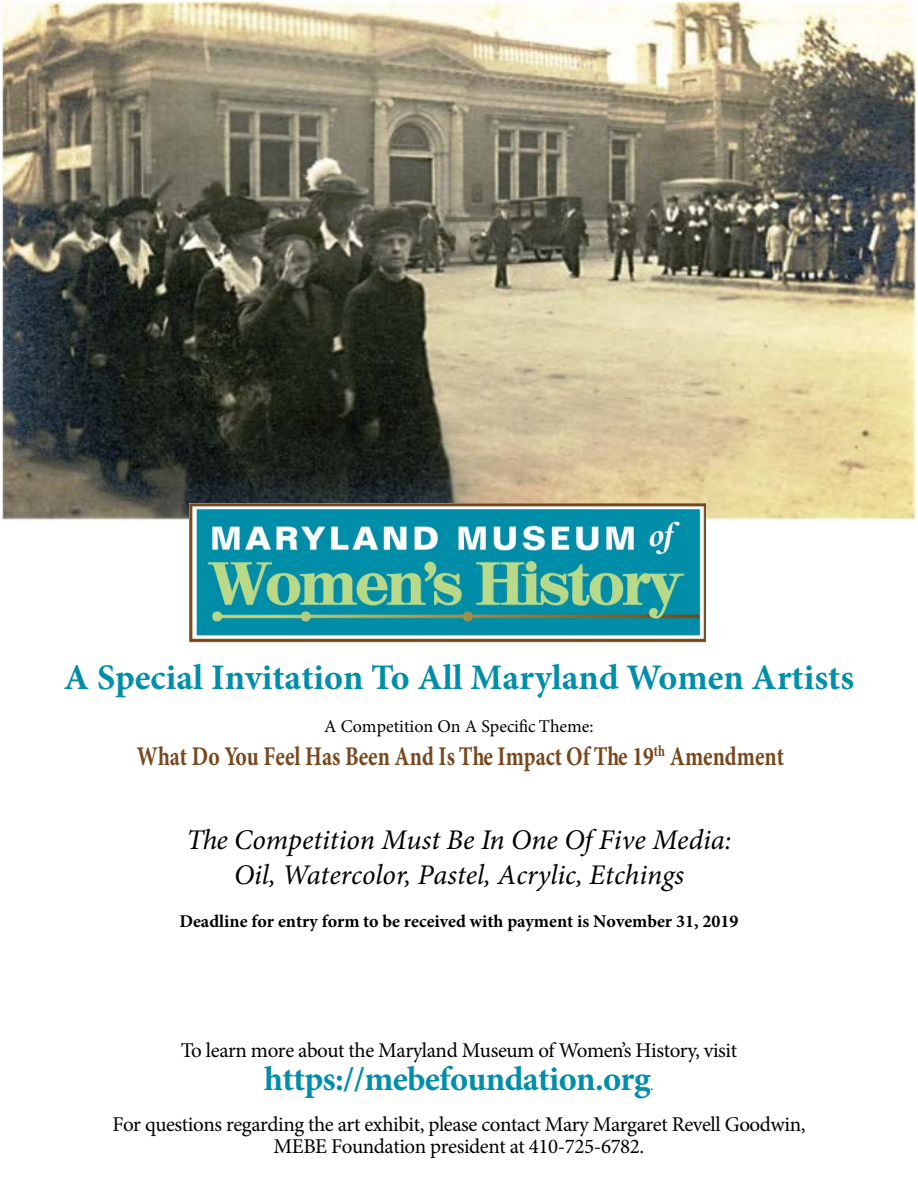
<style>
.page{position:relative;width:918px;height:1188px;background:#fff}
.page>*{position:absolute;margin:0;border:0;box-sizing:border-box;transform-origin:0 0}
.t1{font:700 36px "Minion Pro";color:#028da8}
.t2{font:700 34.5px "Minion Pro";letter-spacing:-.02em;color:#028da8}
.t3{font:italic 28.5px/34.2px "Minion Pro";color:#000;text-align:center}
.t4{font:700 27px "Minion Pro";color:#77471d;scale:.8 1}
.t5{font:21px/22.5px "Minion Pro";letter-spacing:-.02em;color:#000;text-align:center}
.t6{font:700 18px "Minion Pro";color:#000}
.t7{font:18px "Minion Pro";color:#000}
.s1{font-weight:400;font-size:16.5px}
</style>
<div class="page">
<img style="left:1px;top:1px;width:916px;height:519px">
<img style="left:189px;top:503px;width:516px;height:139px">
<h1 class="t1" style="left:64px;top:652px;width:792px">A Special Invitation To All Maryland Women Artists</h1>
<p class="t7" style="left:324px;top:715px;width:271px">A Competition On A Specific Th eme:</p>
<p class="t4" style="left:137px;top:737px;width:810px">What Do You Feel Has Been And Is Th e Impact Of Th e 19<sup>th</sup> Amendment</p>
<h3 class="t3" style="left:186px;top:823px;width:547px">The Competition Must Be In One Of Five Media:<br>Oil, Watercolor, Pastel, Acrylic, Etchings</h3>
<p class="t6" style="left:179px;top:908px;width:561px">Deadline for entry form to be received with payment is November 31, 2019</p>
<p class="t5" style="left:181px;top:1040px;width:558px">To learn more about the Maryland Museum of Women’s History, visit</p>
<h2 class="t2" style="left:264px;top:1055px;width:391px">https://mebefoundation.org<span class="s1">.</span></h2>
<p class="t5" style="left:112px;top:1113px;width:695px">For questions regarding the art exhibit, please contact Mary Margaret Revell Goodwin,<br>MEBE Foundation president at 410-725-6782.</p>
</div>
